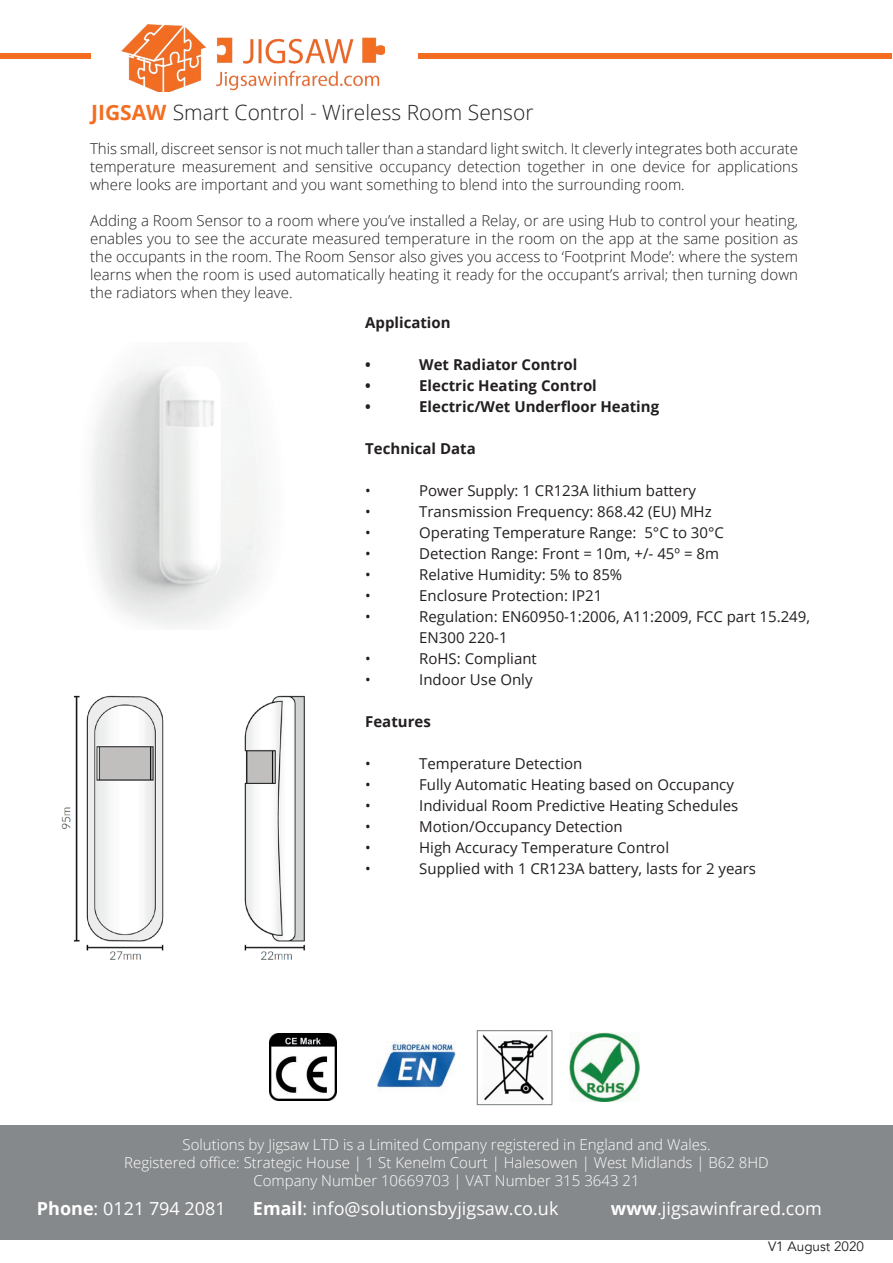
<style>
.page{position:relative;width:893px;height:1263px;background:#fff}
.page>*{position:absolute;margin:0;border:0;box-sizing:border-box;transform-origin:0 0}
.t1{font:300 21px "Open Sans";color:#231f20}
.t2{font:18px "Open Sans";color:#fff}
.t3{font:300 15px/18px "Open Sans";color:#231f20;text-align:justify}
.t4{font:15px/21px "Open Sans";color:#231f20}
.t5{font:300 15px/18px "Open Sans";color:#fff;text-align:center}
.t6{font:700 15px "Open Sans";color:#231f20}
.t7{font:13.5px "Avenir";color:#231f20}
.s1{font-weight:700;color:#f36e21}
.s2{font-weight:700}
</style>
<div class="page">
<div style="left:0;top:1125px;width:893px;height:114px;background:#86898b"></div>
<div style="left:419px;top:53px;width:473px;height:6px;background:#f36e21"></div>
<div style="left:0;top:53px;width:91px;height:5px;background:#f36e21"></div>
<img style="left:91px;top:360px;width:173px;height:268px">
<img style="left:61px;top:695px;width:244px;height:265px">
<img style="left:121px;top:24px;width:264px;height:67px">
<img style="left:270px;top:1033px;width:67px;height:67px">
<img style="left:570px;top:1032px;width:69px;height:70px">
<img style="left:476px;top:1030px;width:77px;height:76px">
<img style="left:377px;top:1041px;width:79px;height:48px">
<h1 class="t1" style="left:91px;top:98px;width:444px"><span class="s1">JIGSAW</span> Smart Control - Wireless Room Sensor</h1>
<p class="t3" style="left:90px;top:139px;width:709px">This small, discreet sensor is not much taller than a standard light switch. It cleverly integrates both accurate temperature measurement and sensitive occupancy detection together in one device for applications where looks are important and you want something to blend into the surrounding room.</p>
<p class="t3" style="left:90px;top:211px;width:709px">Adding a Room Sensor to a room where you’ve installed a Relay, or are using Hub to control your heating, enables you to see the accurate measured temperature in the room on the app at the same position as the occupants in the room. The Room Sensor also gives you access to ‘Footprint Mode’: where the system learns when the room is used automatically heating it ready for the occupant’s arrival; then turning down the radiators when they leave.</p>
<p class="t6" style="left:365px;top:312px;width:87px">Application</p>
<p class="t6" style="left:365px;top:354px;width:7px">•</p>
<p class="t6" style="left:419px;top:354px;width:160px">Wet Radiator Control</p>
<p class="t6" style="left:365px;top:375px;width:7px">•</p>
<p class="t6" style="left:419px;top:375px;width:179px">Electric Heating Control</p>
<p class="t6" style="left:365px;top:396px;width:7px">•</p>
<p class="t6" style="left:419px;top:396px;width:241px">Electric/Wet Underfloor Heating</p>
<p class="t6" style="left:365px;top:438px;width:112px">Technical Data</p>
<p class="t4" style="left:365px;top:480px;width:7px">•</p>
<p class="t4" style="left:419px;top:480px;width:278px">Power Supply: 1 CR123A lithium battery</p>
<p class="t4" style="left:365px;top:501px;width:7px">•</p>
<p class="t4" style="left:419px;top:501px;width:294px">Transmission Frequency: 868.42 (EU) MHz</p>
<p class="t4" style="left:365px;top:522px;width:7px">•</p>
<p class="t4" style="left:419px;top:522px;width:306px">Operating Temperature Range: 5°C to 30°C</p>
<p class="t4" style="left:365px;top:543px;width:7px">•</p>
<p class="t4" style="left:419px;top:543px;width:301px">Detection Range: Front = 10m, +/- 45º = 8m</p>
<p class="t4" style="left:365px;top:564px;width:7px">•</p>
<p class="t4" style="left:419px;top:564px;width:205px">Relative Humidity: 5% to 85%</p>
<p class="t4" style="left:365px;top:585px;width:7px">•</p>
<p class="t4" style="left:419px;top:585px;width:185px">Enclosure Protection: IP21</p>
<p class="t4" style="left:365px;top:606px;width:7px">•</p>
<p class="t4" style="left:419px;top:606px;width:392px">Regulation: EN60950-1:2006, A11:2009, FCC part 15.249,<br>EN300 220-1</p>
<p class="t4" style="left:365px;top:648px;width:7px">•</p>
<p class="t4" style="left:419px;top:648px;width:119px">RoHS: Compliant</p>
<p class="t4" style="left:365px;top:669px;width:7px">•</p>
<p class="t4" style="left:419px;top:669px;width:115px">Indoor Use Only</p>
<p class="t6" style="left:365px;top:711px;width:67px">Features</p>
<p class="t4" style="left:365px;top:753px;width:7px">•</p>
<p class="t4" style="left:419px;top:753px;width:165px">Temperature Detection</p>
<p class="t4" style="left:365px;top:774px;width:7px">•</p>
<p class="t4" style="left:419px;top:774px;width:316px">Fully Automatic Heating based on Occupancy</p>
<p class="t4" style="left:365px;top:795px;width:7px">•</p>
<p class="t4" style="left:419px;top:795px;width:321px">Individual Room Predictive Heating Schedules</p>
<p class="t4" style="left:365px;top:816px;width:7px">•</p>
<p class="t4" style="left:419px;top:816px;width:205px">Motion/Occupancy Detection</p>
<p class="t4" style="left:365px;top:837px;width:7px">•</p>
<p class="t4" style="left:419px;top:837px;width:251px">High Accuracy Temperature Control</p>
<p class="t4" style="left:365px;top:858px;width:7px">•</p>
<p class="t4" style="left:419px;top:858px;width:338px">Supplied with 1 CR123A battery, lasts for 2 years</p>
<p class="t5" style="left:124px;top:1135px;width:646px">Solutions by Jigsaw LTD is a Limited Company registered in England and Wales.<br>Registered office: Strategic House | 1 St Kenelm Court | Halesowen | West Midlands | B62 8HD<br>Company Number 10669703 | VAT Number 315 3643 21</p>
<p class="t2" style="left:37px;top:1196px;width:190px"><span class="s2">Phone</span>: 0121 794 2081</p>
<p class="t2" style="left:253px;top:1196px;width:307px"><span class="s2">Email</span>: info@solutionsbyjigsaw.co.uk</p>
<p class="t2" style="left:611px;top:1196px;width:213px"><span class="s2">www</span>.jigsawinfrared.com</p>
<p class="t7" style="left:768px;top:1238px;width:98px">V1 August 2020</p>
</div>
